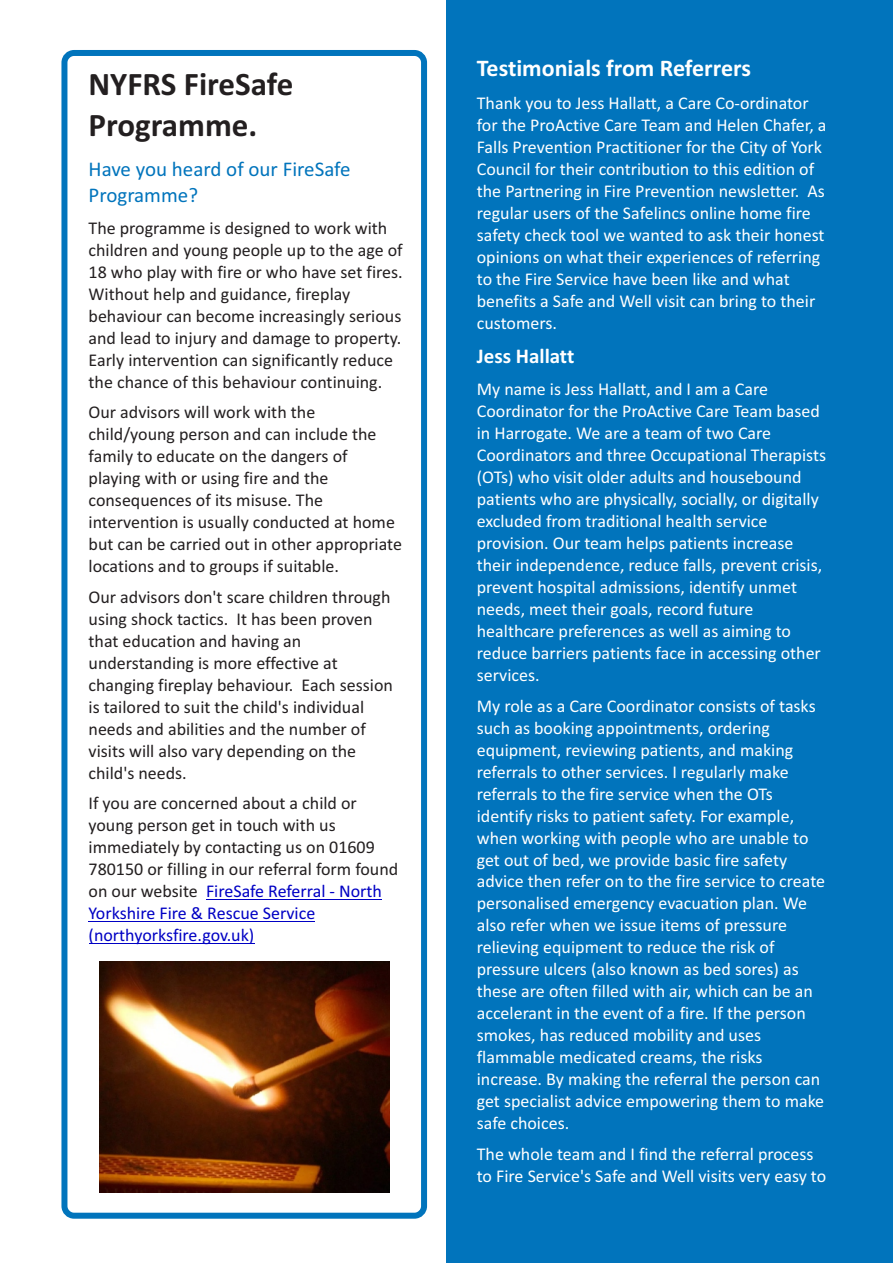
<style>
.page{position:relative;width:893px;height:1263px;background:#fff}
.page>*{position:absolute;margin:0;border:0;box-sizing:border-box;transform-origin:0 0}
.t1{font:700 33px/40.3px "Calibri";color:#231f20}
.t2{font:700 24px "Calibri";color:#fff}
.t3{font:21px/25.7px "Calibri";color:#0174bc}
.t4{font:700 21px "Calibri";color:#fff}
.t5{font:18px/21.9px "Calibri";color:#fff}
.t6{font:18px/21.9px "Calibri";color:#231f20}
.s1{color:#0000c4}
</style>
<div class="page">
<div style="left:447px;top:0;width:446px;height:1263px;background:#0174bc"></div>
<hr style="left:206px;top:899px;width:176px;height:1px;background:#0000c4">
<hr style="left:89px;top:921px;width:226px;height:1px;background:#0000c4">
<hr style="left:89px;top:943px;width:165px;height:1px;background:#0000c4">
<div style="left:61px;top:50px;width:366px;height:1169px;border:6px solid #0174bc;border-radius:10px"></div>
<img style="left:99px;top:962px;width:291px;height:230px">
<h1 class="t1" style="left:89px;top:67px;width:206px">NYFRS FireSafe<br>Programme.</h1>
<p class="t3" style="left:89px;top:158px;width:264px">Have you heard of our FireSafe<br>Programme?</p>
<p class="t6" style="left:89px;top:218px;width:316px">The programme is designed to work with children and young people up to the age of 18 who play with fire or who have set fires.<br>Without help and guidance, fireplay behaviour can become increasingly serious and lead to injury and damage to property.<br>Early intervention can significantly reduce the chance of this behaviour continuing.</p>
<p class="t6" style="left:89px;top:403px;width:315px">Our advisors will work with the child/young person and can include the family to educate on the dangers of playing with or using fire and the consequences of its misuse. The intervention is usually conducted at home but can be carried out in other appropriate locations and to groups if suitable.</p>
<p class="t6" style="left:89px;top:587px;width:306px">Our advisors don't scare children through using shock tactics. It has been proven that education and having an understanding is more effective at changing fireplay behaviour. Each session is tailored to suit the child's individual needs and abilities and the number of visits will also vary depending on the child's needs.</p>
<p class="t6" style="left:89px;top:794px;width:311px">If you are concerned about a child or young person get in touch with us immediately by contacting us on 01609<br>780150 or filling in our referral form found on our website <span class="s1">FireSafe Referral - North Yorkshire Fire &amp; Rescue Service (northyorksfire.gov.uk)</span></p>
<h2 class="t2" style="left:477px;top:58px;width:276px">Testimonials from Referrers</h2>
<p class="t5" style="left:477px;top:93px;width:351px">Thank you to Jess Hallatt, a Care Co-ordinator for the ProActive Care Team and Helen Chafer, a Falls Prevention Practitioner for the City of York Council for their contribution to this edition of the Partnering in Fire Prevention newsletter. As regular users of the Safelincs online home fire safety check tool we wanted to ask their honest opinions on what their experiences of referring to the Fire Service have been like and what benefits a Safe and Well visit can bring to their customers.</p>
<p class="t4" style="left:477px;top:348px;width:99px">Jess Hallatt</p>
<p class="t5" style="left:477px;top:380px;width:351px">My name is Jess Hallatt, and I am a Care Coordinator for the ProActive Care Team based in Harrogate. We are a team of two Care Coordinators and three Occupational Therapists (OTs) who visit older adults and housebound patients who are physically, socially, or digitally excluded from traditional health service provision. Our team helps patients increase their independence, reduce falls, prevent crisis, prevent hospital admissions, identify unmet needs, meet their goals, record future healthcare preferences as well as aiming to reduce barriers patients face in accessing other services.</p>
<p class="t5" style="left:477px;top:696px;width:350px">My role as a Care Coordinator consists of tasks such as booking appointments, ordering equipment, reviewing patients, and making referrals to other services. I regularly make referrals to the fire service when the OTs identify risks to patient safety. For example, when working with people who are unable to get out of bed, we provide basic fire safety advice then refer on to the fire service to create personalised emergency evacuation plan. We also refer when we issue items of pressure relieving equipment to reduce the risk of pressure ulcers (also known as bed sores) as these are often filled with air, which can be an accelerant in the event of a fire. If the person smokes, has reduced mobility and uses flammable medicated creams, the risks increase. By making the referral the person can get specialist advice empowering them to make safe choices.</p>
<p class="t5" style="left:477px;top:1144px;width:351px">The whole team and I find the referral process to Fire Service's Safe and Well visits very easy to</p>
</div>
